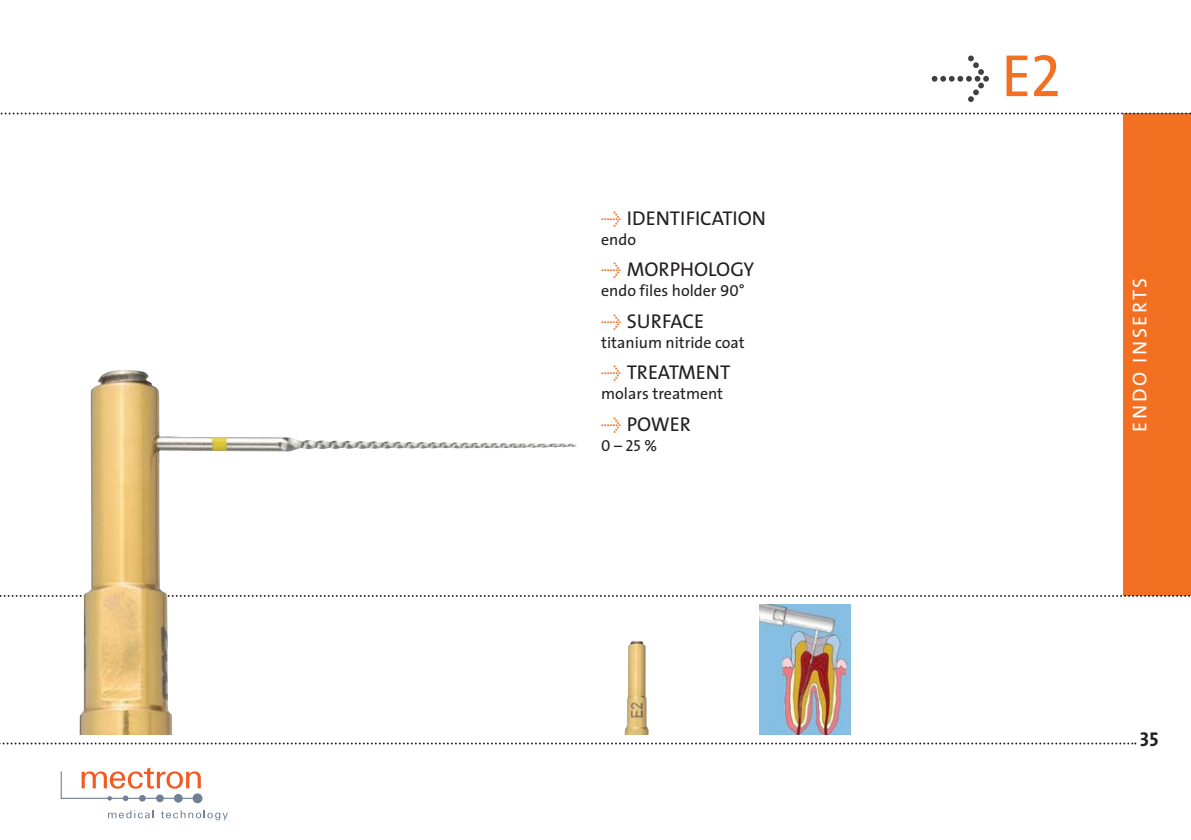
<style>
.page{position:relative;width:1191px;height:840px;background:#fff}
.page>*{position:absolute;margin:0;border:0;box-sizing:border-box;transform-origin:0 0}
.t1{font:60px "The Sans Caps";color:#f36f21}
.t2{font:20px "The Sans";color:#231f20}
.t3{font:20px "The Sans";letter-spacing:.125em;color:#fff}
.t4{font:20px "The Sans Bold Caps";color:#231f20}
.t5{font:16px "The Sans";color:#231f20}
.t6{font:16px "The Sans Caps";color:#231f20}
.s1{font-family:"The Sans Expert";color:#f36f21}
.s2{font-family:"The Sans Caps"}
.s3{font-family:"The Sans"}
.s4{font-family:"The Sans Expert";color:#404041}
</style>
<div class="page">
<div style="left:1123px;top:113px;width:68px;height:482px;background:#f36f21"></div>
<div style="left:139px;top:794px;width:7px;height:7px;background:#708096;border-radius:50%"></div>
<div style="left:156px;top:794px;width:8px;height:7px;background:#708096;border-radius:50%"></div>
<div style="left:174px;top:793px;width:9px;height:9px;background:#708096;border-radius:50%"></div>
<div style="left:193px;top:793px;width:9px;height:9px;background:#708096;border-radius:50%"></div>
<svg style="left:61px;top:767px;width:142px;height:33px"></svg>
<svg style="left:108px;top:810px;width:45px;height:7px"></svg>
<svg style="left:161px;top:810px;width:67px;height:9px"></svg>
<svg style="left:0;top:112px;width:1191px;height:2px"></svg>
<svg style="left:0;top:595px;width:1191px;height:1px"></svg>
<svg style="left:0;top:742px;width:1136px;height:2px"></svg>
<img style="left:760px;top:604px;width:90px;height:130px">
<img style="left:625px;top:640px;width:23px;height:94px">
<img style="left:79px;top:370px;width:497px;height:364px">
<p class="t2" style="left:601px;top:210px;width:166px"><span class="s1">Û</span> IDENTIFICATION</p>
<p class="t5" style="left:601px;top:233px;width:36px">endo</p>
<p class="t2" style="left:601px;top:262px;width:155px"><span class="s1">Û</span> MORPHOLOGY</p>
<p class="t5" style="left:601px;top:284px;width:145px">endo files holder <span class="s2">90</span>°</p>
<p class="t2" style="left:601px;top:313px;width:105px"><span class="s1">Û</span> SURFACE</p>
<p class="t5" style="left:601px;top:336px;width:145px">titanium nitride coat</p>
<p class="t2" style="left:601px;top:364px;width:131px"><span class="s1">Û</span> TREATMENT</p>
<p class="t5" style="left:601px;top:387px;width:124px">molars treatment</p>
<p class="t2" style="left:601px;top:416px;width:91px"><span class="s1">Û</span> POWER</p>
<p class="t6" style="left:601px;top:435px;width:57px">0 – 25<span class="s3">%</span></p>
<h1 class="t1" style="left:930px;top:40px;width:132px"><span class="s4">Û</span>E2</h1>
<p class="t3" style="left:1131px;top:431px;width:155px;rotate:-90deg">ENDO INSERTS</p>
<p class="t4" style="left:1140px;top:727px;width:20px">35</p>
</div>
